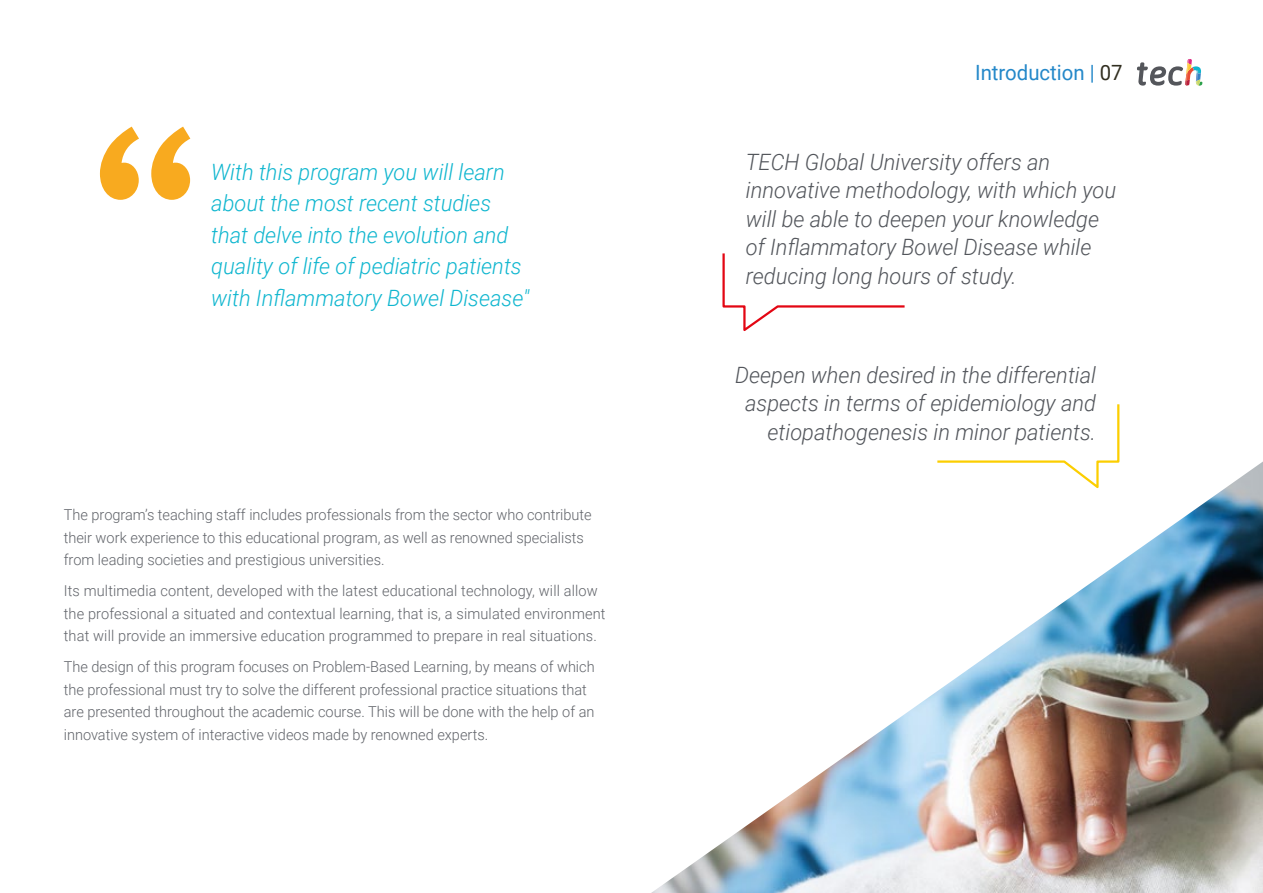
<style>
.page{position:relative;width:1263px;height:893px;background:#fff}
.page>*{position:absolute;margin:0;border:0;box-sizing:border-box;transform-origin:0 0}
.t1{font:italic 300 22.5px/28.5px "Roboto";color:#52555b;text-align:right}
.t2{font:italic 300 22.5px/31.5px "Roboto";color:#0fb6cf}
.t3{font:21px "Roboto";color:#2488c9}
.t4{font:300 15px/22.5px "Roboto";color:#61646a}
.s1{color:#312e20}
</style>
<div class="page">
<svg style="left:100px;top:127px;width:90px;height:73px"></svg>
<img style="left:651px;top:461px;width:612px;height:432px">
<svg style="left:1137px;top:59px;width:65px;height:27px"></svg>
<svg style="left:935px;top:404px;width:185px;height:88px"></svg>
<svg style="left:722px;top:253px;width:183px;height:78px"></svg>
<h1 class="t2" style="left:211px;top:155px;width:320px">With this program you will learn about the most recent studies that delve into the evolution and quality of life of pediatric patients with Inflammatory Bowel Disease"</h1>
<p class="t4" style="left:64px;top:503px;width:529px">The program’s teaching staff includes professionals from the sector who contribute their work experience to this educational program, as well as renowned specialists from leading societies and prestigious universities.</p>
<p class="t4" style="left:64px;top:579px;width:543px">Its multimedia content, developed with the latest educational technology, will allow the professional a situated and contextual learning, that is, a simulated environment that will provide an immersive education programmed to prepare in real situations.</p>
<p class="t4" style="left:64px;top:655px;width:532px">The design of this program focuses on Problem-Based Learning, by means of which the professional must try to solve the different professional practice situations that are presented throughout the academic course. This will be done with the help of an innovative system of interactive videos made by renowned experts.</p>
<h2 class="t3" style="left:975px;top:57px;width:149px">Introduction | <span class="s1">07</span></h2>
<h1 class="t1" style="left:746px;top:147px;width:372px;text-align:left">TECH Global University offers an innovative methodology, with which you will be able to deepen your knowledge of Inflammatory Bowel Disease while reducing long hours of study.</h1>
<h1 class="t1" style="left:735px;top:359px;width:362px">Deepen when desired in the differential aspects in terms of epidemiology and etiopathogenesis in minor patients.</h1>
</div>
